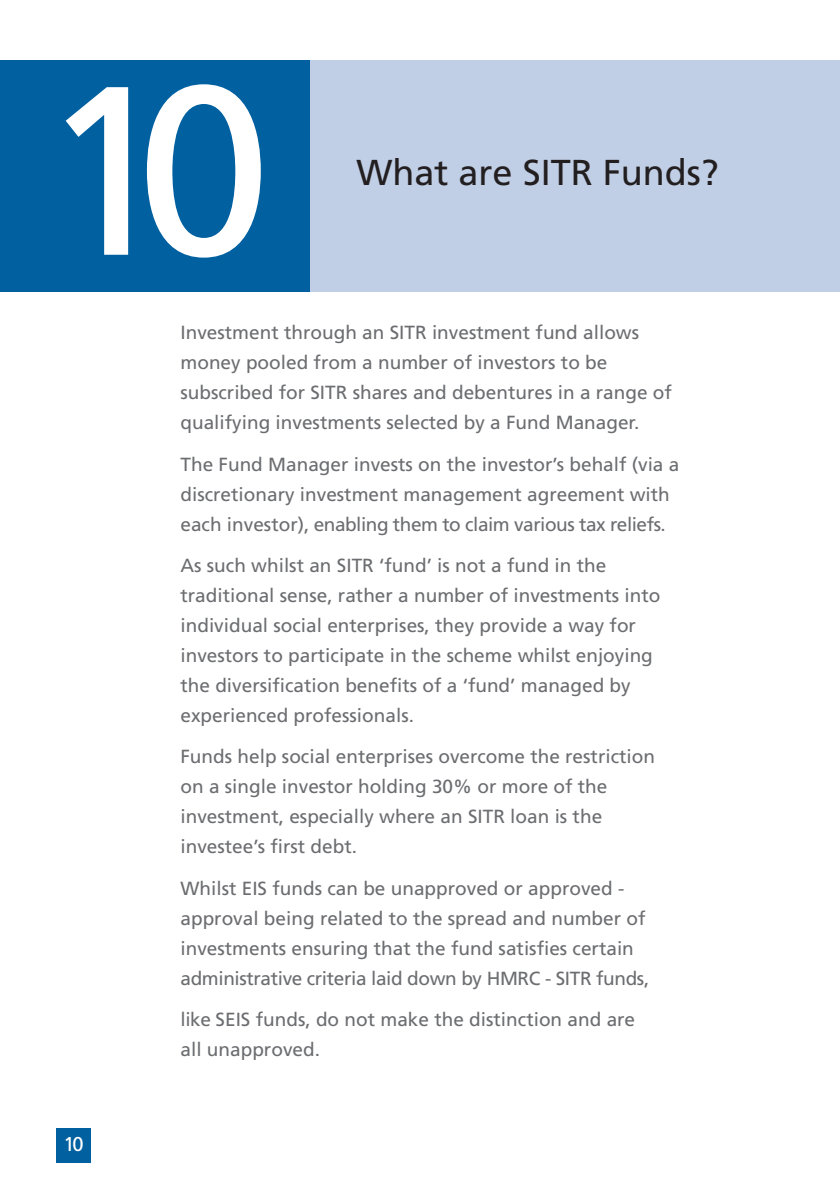
<style>
.page{position:relative;width:840px;height:1191px;background:#fff}
.page>*{position:absolute;margin:0;border:0;box-sizing:border-box;transform-origin:0 0}
.t1{font:240px "Frutiger";color:#fff}
.t2{font:36px "Frutiger";color:#231f20}
.t3{font:20px "Frutiger";color:#fff}
.t4{font:19px/30px "Frutiger";color:#6c6d70}
</style>
<div class="page">
<div style="left:56px;top:1128px;width:35px;height:35px;background:#0060a0"></div>
<div style="left:0;top:61px;width:839px;height:231px;background:#c1cfe6"></div>
<div style="left:0;top:61px;width:309px;height:231px;background:#0060a0"></div>
<h1 class="t1" style="left:39px;top:75px;width:232px">10</h1>
<h2 class="t2" style="left:356px;top:158px;width:364px">What are SITR Funds?</h2>
<p class="t3" style="left:63px;top:1135px;width:22px">10</p>
<p class="t4" style="left:180px;top:319px;width:492px">Investment through an SITR investment fund allows money pooled from a number of investors to be subscribed for SITR shares and debentures in a range of qualifying investments selected by a Fund Manager.</p>
<p class="t4" style="left:180px;top:450px;width:500px">The Fund Manager invests on the investor’s behalf (via a discretionary investment management agreement with each investor), enabling them to claim various tax reliefs.</p>
<p class="t4" style="left:180px;top:552px;width:481px">As such whilst an SITR ‘fund’ is not a fund in the traditional sense, rather a number of investments into individual social enterprises, they provide a way for investors to participate in the scheme whilst enjoying the diversification benefits of a ‘fund’ managed by experienced professionals.</p>
<p class="t4" style="left:180px;top:743px;width:476px">Funds help social enterprises overcome the restriction on a single investor holding 30% or more of the investment, especially where an SITR loan is the investee’s first debt.</p>
<p class="t4" style="left:180px;top:874px;width:470px">Whilst EIS funds can be unapproved or approved - approval being related to the spread and number of investments ensuring that the fund satisfies certain administrative criteria laid down by HMRC - SITR funds,</p>
<p class="t4" style="left:180px;top:1006px;width:456px">like SEIS funds, do not make the distinction and are all unapproved.</p>
</div>
